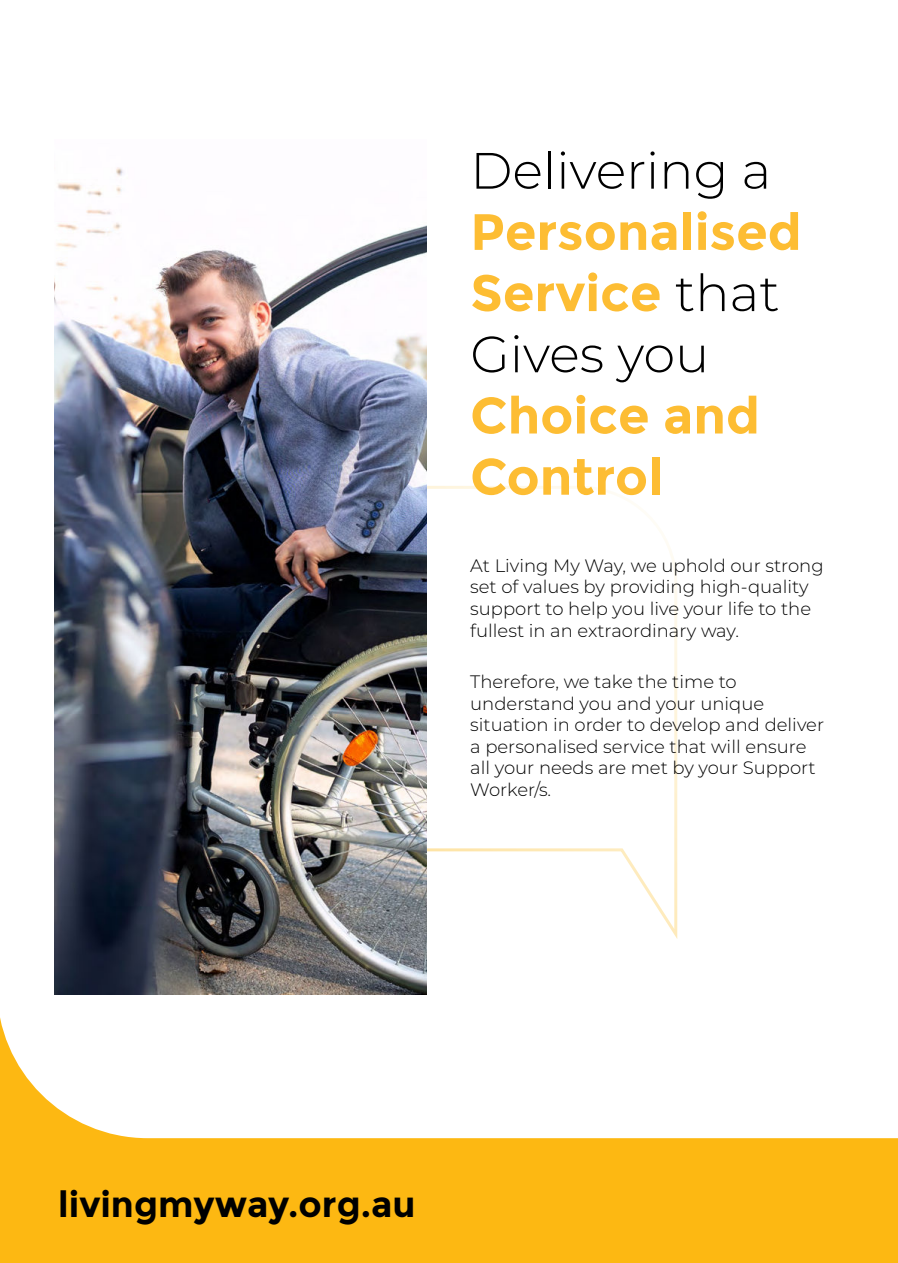
<style>
.page{position:relative;width:898px;height:1263px;background:#fff}
.page>*{position:absolute;margin:0;border:0;box-sizing:border-box;transform-origin:0 0}
.t1{font:700 51px/61.2px "Montserrat";color:#fdbd33}
.t2{font:300 51px "Montserrat";color:#000}
.t3{font:700 36px "Montserrat";color:#000}
.t4{font:300 18px/21.6px "Montserrat";color:#000}
.s1{font-weight:300;color:#000}
</style>
<div class="page">
<svg style="left:426px;top:484px;width:252px;height:299px"></svg>
<svg style="left:0;top:783px;width:897px;height:480px"></svg>
<img style="left:54px;top:167px;width:372px;height:827px">
<h1 class="t2" style="left:470px;top:146px;width:302px">Delivering a</h1>
<h1 class="t1" style="left:470px;top:205px;width:333px">Personalised<br>Service <span class="s1">that<br>Gives you</span></h1>
<h1 class="t1" style="left:470px;top:389px;width:291px">Choice and<br>Control</h1>
<p class="t4" style="left:470px;top:555px;width:355px">At Living My Way, we uphold our strong set of values by providing high-quality support to help you live your life to the fullest in an extraordinary way.</p>
<p class="t4" style="left:470px;top:671px;width:355px">Therefore, we take the time to understand you and your unique situation in order to develop and deliver a personalised service that will ensure all your needs are met by your Support<br>Worker/s.</p>
<h2 class="t3" style="left:58px;top:1190px;width:359px">livingmyway.org.au</h2>
</div>
